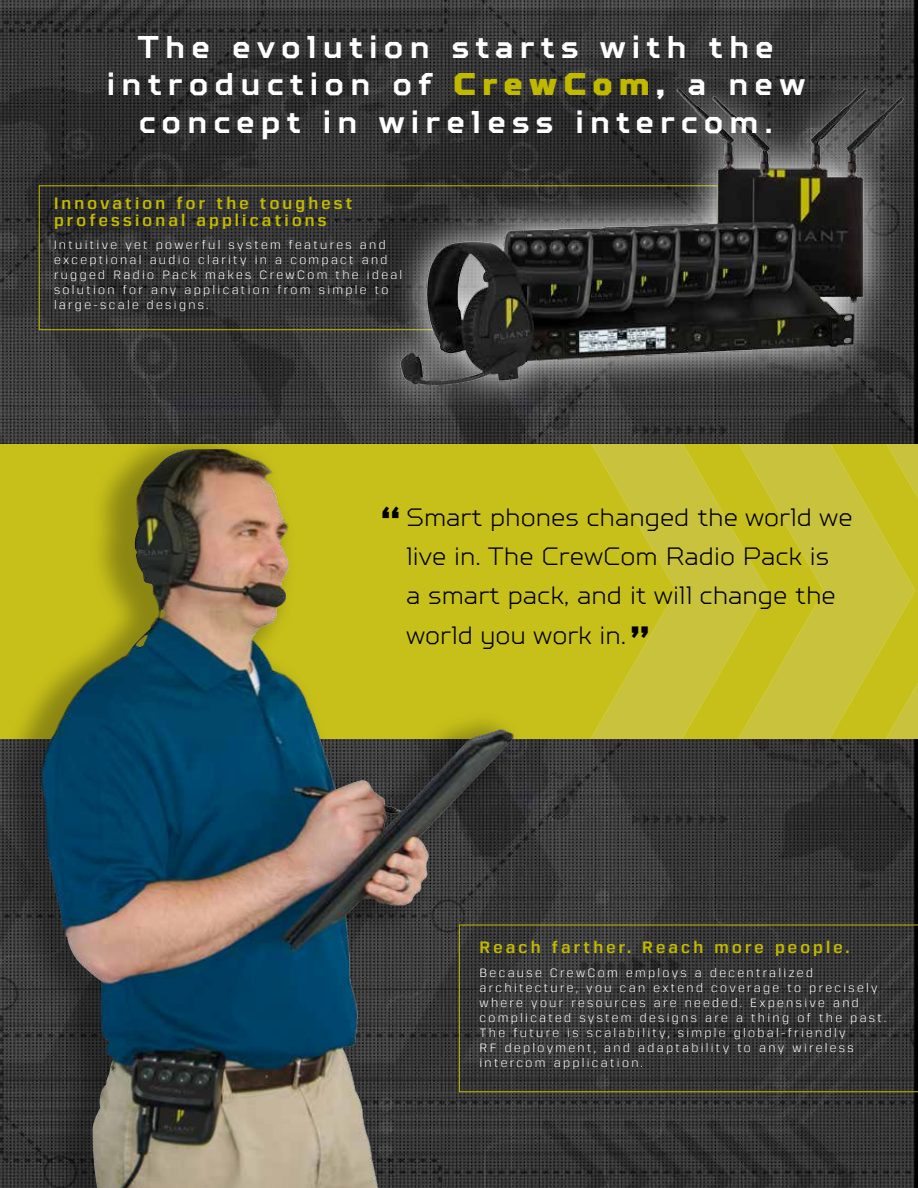
<style>
.page{position:relative;width:918px;height:1188px;background:#fff}
.page>*{position:absolute;margin:0;border:0;box-sizing:border-box;transform-origin:0 0}
.t1{font:700 46.5px "TT Squares";color:#000}
.t2{font:700 31.5px/37.5px "TT Squares";letter-spacing:.2em;color:#fff;text-align:center}
.t3{font:300 25.05px/39.5px "TT Squares";color:#000}
.t4{font:700 16.5px/17.9px "Gunar";letter-spacing:.2em;color:#c1b900}
.t5{font:12px/15px "Gunar";letter-spacing:.2em;color:#fff}
.s1{font-weight:900;color:#c1b900}
.s2{font-weight:900}
.s3{font-weight:700;font-size:46.5px}
</style>
<div class="page">
<div style="left:0;top:444px;width:918px;height:298px;background:#c7c01a"></div>
<svg style="left:590px;top:444px;width:147px;height:295px;fill:#c8c23d"></svg>
<svg style="left:737px;top:444px;width:148px;height:295px;fill:#c8c23d"></svg>
<svg style="left:885px;top:444px;width:33px;height:295px"></svg>
<img style="left:0;top:0;width:918px;height:444px">
<img style="left:524px;top:739px;width:394px;height:449px">
<svg style="left:366px;top:56px;width:552px;height:365px;background:#313130"></svg>
<img style="left:378px;top:72px;width:531px;height:343px">
<svg style="left:524px;top:924px;width:394px;height:168px;background:#373735"></svg>
<div style="left:0;top:429px;width:524px;height:759px;background:#000;opacity:.3"></div>
<img style="left:39px;top:449px;width:477px;height:739px">
<h2 class="t2" style="left:107px;top:29px;width:700px">The evolution starts with the introduction of <span class="s1">CrewCom</span><span class="s2">,</span> a new concept in wireless intercom.</h2>
<h3 class="t4" style="left:54px;top:193px;width:300px">Innovation for the toughest professional applications</h3>
<p class="t5" style="left:54px;top:237px;width:350px">Intuitive yet powerful system features and exceptional audio clarity in a compact and rugged Radio Pack makes CrewCom the ideal solution for any application from simple to large-scale designs.</p>
<h1 class="t1" style="left:380px;top:493px;width:22px">“</h1>
<h3 class="t3" style="left:406px;top:497px;width:448px">Smart phones changed the world we live in. The CrewCom Radio Pack is<br>a smart pack, and it will change the world you work in.<span class="s3">”</span></h3>
<h3 class="t4" style="left:480px;top:938px;width:371px">Reach farther. Reach more people.</h3>
<p class="t5" style="left:480px;top:965px;width:408px">Because CrewCom employs a decentralized architecture, you can extend coverage to precisely where your resources are needed. Expensive and complicated system designs are a thing of the past.<br>The future is scalability, simple global-friendly<br>RF deployment, and adaptability to any wireless intercom application.</p>
</div>
